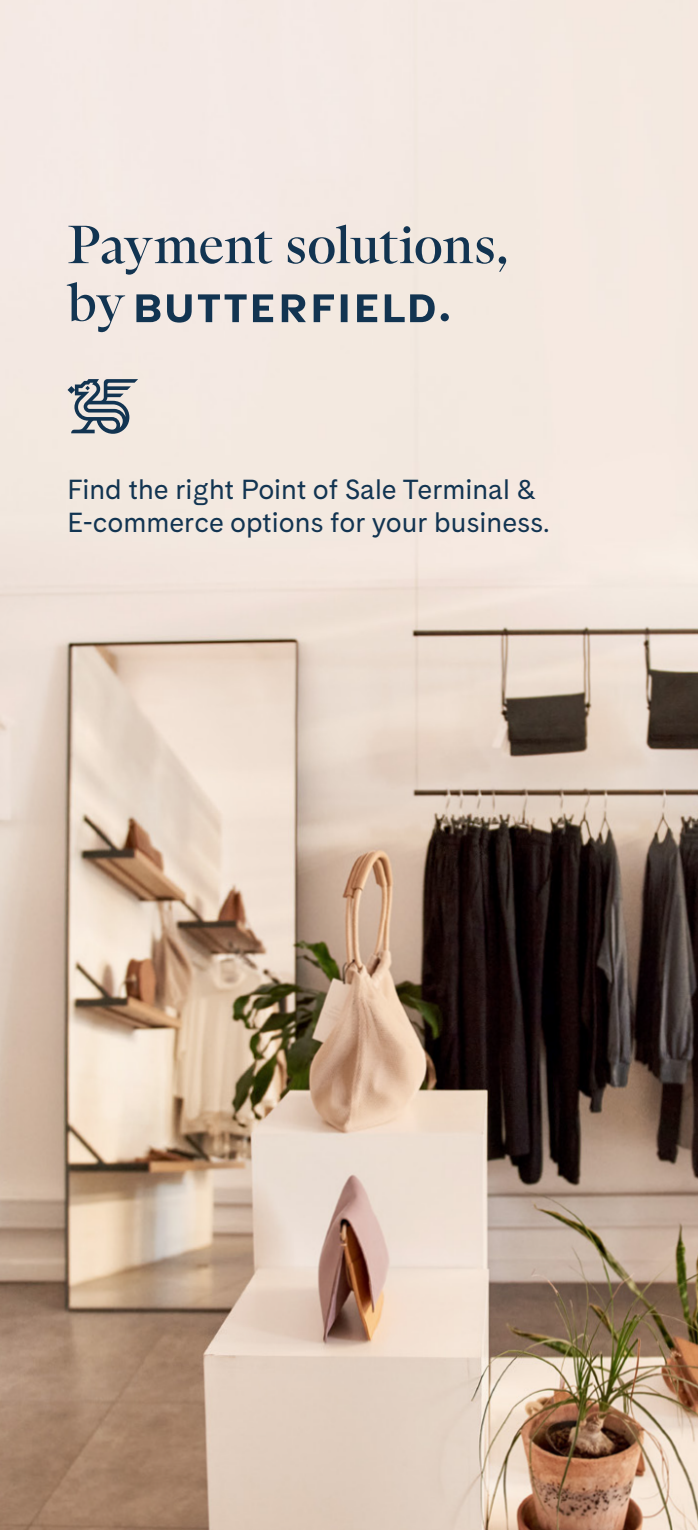
<style>
.page{position:relative;width:698px;height:1530px;background:#fff}
.page>*{position:absolute;margin:0;border:0;box-sizing:border-box;transform-origin:0 0}
.t1{font:60px "ABC Arizona Serif";color:#123451}
.t2{font:53.75px/57.5px "ABC Arizona Serif";letter-spacing:-.015em;color:#123451}
.t3{font:27.5px/33px "Cadiz";color:#123451}
</style>
<div class="page">
<img style="left:0;top:0;width:698px;height:1530px">
<svg style="left:136px;top:294px;width:298px;height:29px;background:#919aa2"></svg>
<svg style="left:68px;top:379px;width:70px;height:55px;background:#9ba2a8"></svg>
<h2 class="t2" style="left:68px;top:217px;width:443px">Payment solutions, by</h2>
<h1 class="t1" style="left:437px;top:267px;width:16px">.</h1>
<p class="t3" style="left:68px;top:472px;width:483px">Find the right Point of Sale Terminal &amp;<br>E-commerce options for your business.</p>
</div>
